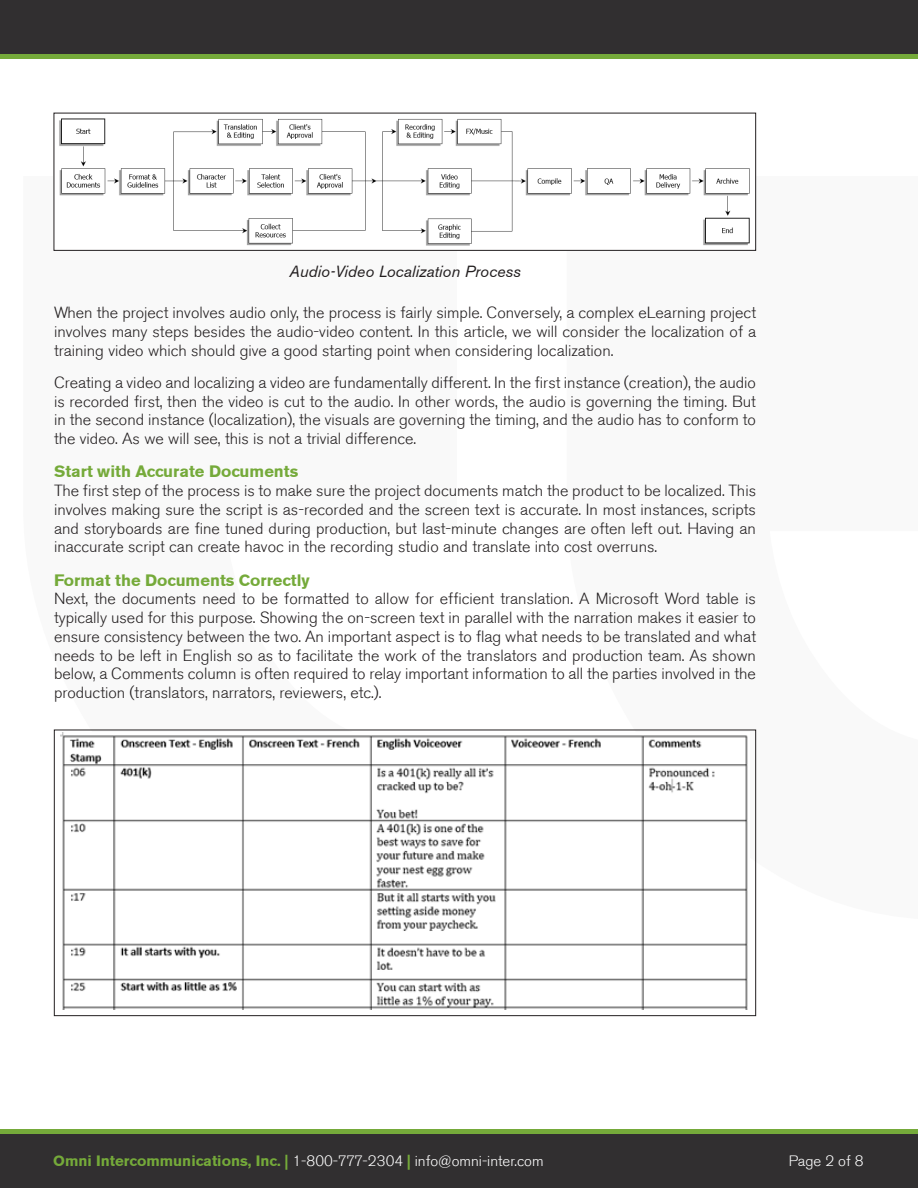
<style>
.page{position:relative;width:918px;height:1188px;background:#fff}
.page>*{position:absolute;margin:0;border:0;box-sizing:border-box;transform-origin:0 0}
.Subheads{font:700 16.5px "Akzidenz Grotesk BE";color:#75aa3a}
.Body_copy{font:300 16.2px/18.8px "Akzidenz Grotesk BE";color:#231f20;text-align:justify}
.Captions{font:italic 16.2px "Akzidenz Grotesk BE";color:#231f20}
.t1{font:300 15px "Akzidenz Grotesk BE";color:#fff}
.s1{font-weight:700;color:#75aa3a}
</style>
<div class="page">
<div style="left:0;top:1134px;width:918px;height:54px;background:#312f30"></div>
<hr style="left:0;top:1130px;width:918px;height:4px;background:#75aa3a">
<hr style="left:0;top:54px;width:918px;height:4px;background:#75aa3a">
<div style="left:0;top:0;width:918px;height:54px;background:#312f30"></div>
<img style="left:60px;top:733px;width:688px;height:277px">
<img style="left:59px;top:118px;width:691px;height:128px">
<div style="left:54px;top:113px;width:702px;height:138px;border:1px solid #231f20"></div>
<p class="Captions" style="left:289px;top:262px;width:233px">Audio-Video Localization Process</p>
<p class="Body_copy" style="left:54px;top:303px;width:704px">When the project involves audio only, the process is fairly simple. Conversely, a complex eLearning project involves many steps besides the audio-video content. In this article, we will consider the localization of a training video which should give a good starting point when considering localization.</p>
<p class="Body_copy" style="left:54px;top:373px;width:704px">Creating a video and localizing a video are fundamentally different. In the first instance (creation), the audio is recorded first, then the video is cut to the audio. In other words, the audio is governing the timing. But in the second instance (localization), the visuals are governing the timing, and the audio has to conform to the video. As we will see, this is not a trivial difference.</p>
<p class="Subheads" style="left:54px;top:462px;width:246px">Start with Accurate Documents</p>
<p class="Body_copy" style="left:54px;top:482px;width:704px">The first step of the process is to make sure the project documents match the product to be localized. This involves making sure the script is as-recorded and the screen text is accurate. In most instances, scripts and storyboards are fine tuned during production, but last-minute changes are often left out. Having an inaccurate script can create havoc in the recording studio and translate into cost overruns.</p>
<p class="Subheads" style="left:54px;top:570px;width:257px">Format the Documents Correctly</p>
<p class="Body_copy" style="left:54px;top:590px;width:704px">Next, the documents need to be formatted to allow for efficient translation. A Microsoft Word table is typically used for this purpose. Showing the on-screen text in parallel with the narration makes it easier to ensure consistency between the two. An important aspect is to flag what needs to be translated and what needs to be left in English so as to facilitate the work of the translators and production team. As shown below, a Comments column is often required to relay important information to all the parties involved in the production (translators, narrators, reviewers, etc.).</p>
<p class="t1" style="left:53px;top:1153px;width:492px"><span class="s1">Omni Intercommunications, Inc. |</span> 1-800-777-2304 <span class="s1">|</span> info@omni-inter.com</p>
<p class="t1" style="left:789px;top:1153px;width:76px">Page 2 of 8</p>
</div>
